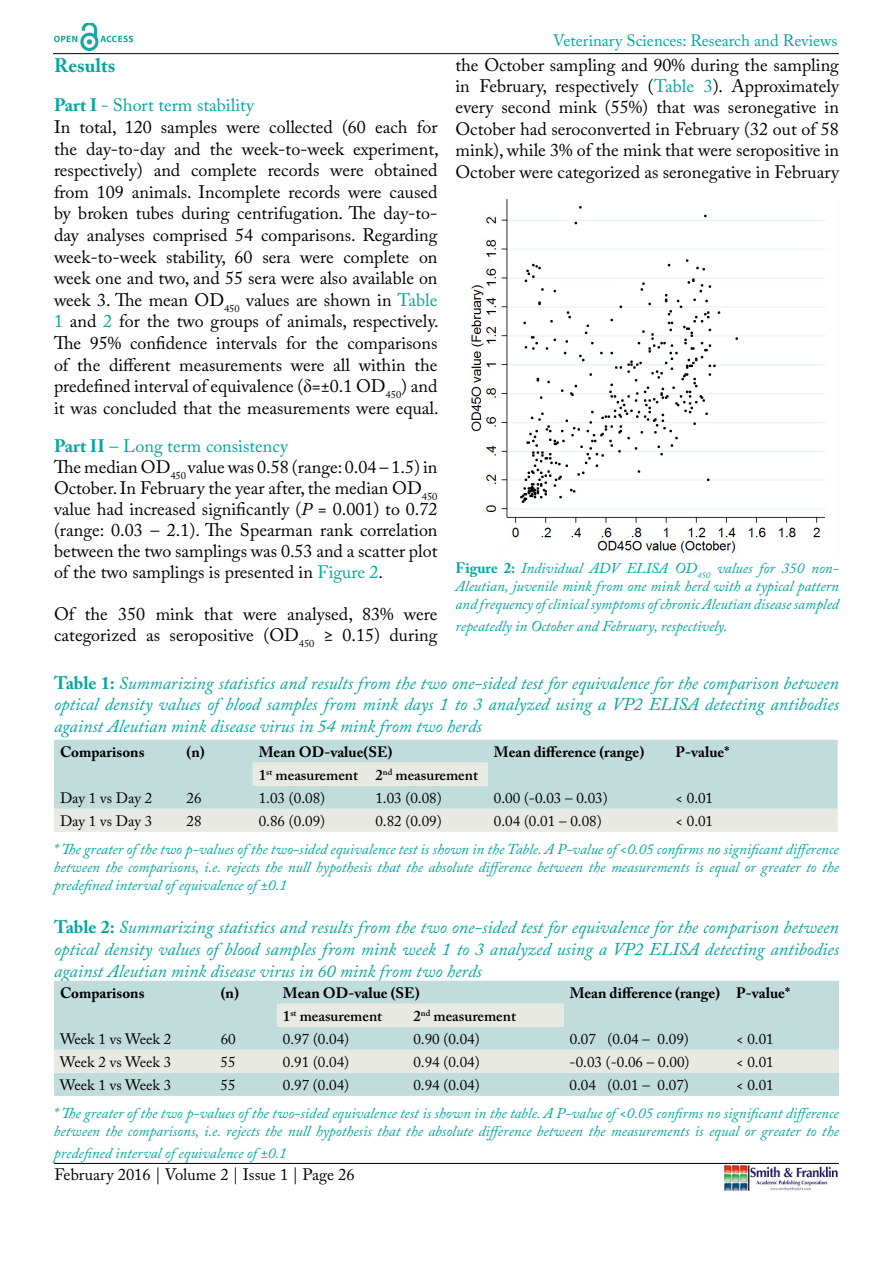
<style>
.page{position:relative;width:893px;height:1263px;background:#fff}
.page>*{position:absolute;margin:0;border:0;box-sizing:border-box;transform-origin:0 0}
.t1{font:700 19.5px "Adobe Caslon Pro";color:#00a79e}
.t2{font:18px/21.6px "Adobe Caslon Pro";color:#000}
.t3{font:italic 18px/21.6px "Adobe Caslon Pro";color:#00a79e;text-align:justify}
.t4{font:16.5px "Adobe Caslon Pro";color:#00a79e}
.t5{font:16.5px "Adobe Caslon Pro";color:#000}
.t6{font:italic 15px/18px "Adobe Caslon Pro";color:#00a79e;text-align:justify}
.t7{font:15px "Adobe Caslon Pro";color:#000}
.t8{font:700 15px "Adobe Caslon Pro";color:#000}
.t9{font:600 15px "Adobe Caslon Pro";color:#000}
.s1{font-weight:700;color:#00a79e}
.s2{color:#00a79e}
.s3{font-family:"Times New Roman"}
.s4{font-style:italic}
.s5{font-weight:700;font-style:normal}
</style>
<div class="page">
<hr style="left:53px;top:53px;width:786px;height:1px;background:#000">
<hr style="left:54px;top:1163px;width:785px;height:1px;background:#000">
<img style="left:724px;top:1166px;width:113px;height:24px">
<img style="left:54px;top:23px;width:79px;height:27px">
<img style="left:469px;top:200px;width:356px;height:354px">
<div style="left:54px;top:740px;width:784px;height:23px;background:#c0dddb"></div>
<svg style="left:54px;top:763px;width:784px;height:69px;background:#d2e2df"></svg>
<div style="left:54px;top:981px;width:785px;height:115px;background:#c0dddb"></div>
<svg style="left:54px;top:1004px;width:785px;height:69px;background:#d2e2df"></svg>
<p class="t4" style="left:553px;top:31px;width:286px">Veterinary Sciences: Research and Reviews</p>
<p class="t1" style="left:54px;top:54px;width:63px">Results</p>
<p class="t2" style="left:54px;top:94px;width:386px"><span class="s1">Part I</span> <span class="s2">- Short term stability<br></span>In total, 120 samples were collected (60 each for the day-to-day and the week-to-week experiment, respectively) and complete records were obtained from 109 animals. Incomplete records were caused by broken tubes during centrifugation. The day-to&shy;day analyses comprised 54 comparisons. Regarding week-to-week stability, 60 sera were complete on week one and two, and 55 sera were also available on week 3. The mean OD<sub>450</sub> values are shown in <span class="s2">Table 1</span> and <span class="s2">2</span> for the two groups of animals, respectively.<br>The 95% confidence intervals for the comparisons of the different measurements were all within the predefined interval of equivalence (<span class="s3">δ</span>=±0.1 OD<sub>450</sub>) and it was concluded that the measurements were equal.</p>
<p class="t2" style="left:54px;top:435px;width:385px;line-height:21px"><span class="s1">Part II</span> <span class="s2">– Long term consistency<br></span>The median OD<sub>450</sub> value was 0.58 (range: 0.04 – 1.5) in October. In February the year after, the median OD<sub>450 </sub>value had increased significantly (<span class="s4">P</span> = 0.001) to 0.72 (range: 0.03 – 2.1). The Spearman rank correlation between the two samplings was 0.53 and a scatter plot of the two samplings is presented in <span class="s2">Figure 2</span>.</p>
<p class="t2" style="left:54px;top:603px;width:385px;line-height:21px">Of the 350 mink that were analysed, 83% were categorized as seropositive (OD<sub>450</sub> ≥ 0.15) during</p>
<p class="t2" style="left:455px;top:54px;width:385px;text-align:justify">the October sampling and 90% during the sampling in February, respectively (<span class="s2">Table 3</span>). Approximately every second mink (55%) that was seronegative in October had seroconverted in February (32 out of 58 mink), while 3% of the mink that were seropositive in October were categorized as seronegative in February</p>
<p class="t6" style="left:455px;top:559px;width:385px"><span class="s5">Figure 2:</span> Individual ADV ELISA OD<sub>450</sub> values for 350 non-Aleutian, juvenile mink from one mink herd with a typical pattern and frequency of clinical symptoms of chronic Aleutian disease sampled</p>
<p class="t6" style="left:455px;top:617px;width:274px">repeatedly in October and February, respectively.</p>
<p class="t3" style="left:54px;top:672px;width:786px"><span class="s5">Table 1:</span> Summarizing statistics and results from the two one-sided test for equivalence for the comparison between optical density values of blood samples from mink days 1 to 3 analyzed using a VP2 ELISA detecting antibodies against Aleutian mink disease virus in 54 mink from two herds</p>
<p class="t8" style="left:60px;top:743px;width:86px">Comparisons</p>
<p class="t8" style="left:186px;top:743px;width:20px">(n)</p>
<p class="t8" style="left:259px;top:743px;width:135px">Mean OD-value(SE)</p>
<p class="t8" style="left:494px;top:743px;width:152px">Mean difference (range)</p>
<p class="t8" style="left:675px;top:743px;width:55px">P-value*</p>
<p class="t9" style="left:259px;top:766px;width:221px">1<sup>st</sup> measurement 2<sup>nd</sup> measurement</p>
<p class="t7" style="left:60px;top:789px;width:94px">Day 1 vs Day 2</p>
<p class="t7" style="left:186px;top:789px;width:16px">26</p>
<p class="t7" style="left:259px;top:789px;width:68px">1.03 (0.08)</p>
<p class="t7" style="left:375px;top:789px;width:68px">1.03 (0.08)</p>
<p class="t7" style="left:494px;top:789px;width:115px">0.00 (-0.03 – 0.03)</p>
<p class="t7" style="left:675px;top:789px;width:39px">&lt; 0.01</p>
<p class="t7" style="left:60px;top:812px;width:94px">Day 1 vs Day 3</p>
<p class="t7" style="left:186px;top:812px;width:16px">28</p>
<p class="t7" style="left:259px;top:812px;width:68px">0.86 (0.09)</p>
<p class="t7" style="left:375px;top:812px;width:68px">0.82 (0.09)</p>
<p class="t7" style="left:494px;top:812px;width:109px">0.04 (0.01 – 0.08)</p>
<p class="t7" style="left:675px;top:812px;width:39px">&lt; 0.01</p>
<p class="t6" style="left:54px;top:840px;width:786px">* The greater of the two p-values of the two-sided equivalence test is shown in the Table. A P-value of &lt;0.05 confirms no significant difference between the comparisons, i.e. rejects the null hypothesis that the absolute difference between the measurements is equal or greater to the predefined interval of equivalence of ±0.1</p>
<p class="t3" style="left:54px;top:916px;width:786px"><span class="s5">Table 2:</span> Summarizing statistics and results from the two one-sided test for equivalence for the comparison between optical density values of blood samples from mink week 1 to 3 analyzed using a VP2 ELISA detecting antibodies against Aleutian mink disease virus in 60 mink from two herds</p>
<p class="t8" style="left:60px;top:984px;width:86px">Comparisons</p>
<p class="t8" style="left:221px;top:984px;width:20px">(n)</p>
<p class="t8" style="left:283px;top:984px;width:138px">Mean OD-value (SE)</p>
<p class="t8" style="left:570px;top:984px;width:222px">Mean difference (range) P-value*</p>
<p class="t9" style="left:283px;top:1007px;width:101px">1<sup>st</sup> measurement</p>
<p class="t9" style="left:413px;top:1007px;width:104px">2<sup>nd</sup> measurement</p>
<p class="t7" style="left:60px;top:1030px;width:113px">Week 1 vs Week 2</p>
<p class="t7" style="left:221px;top:1030px;width:16px">60</p>
<p class="t7" style="left:283px;top:1030px;width:68px">0.97 (0.04)</p>
<p class="t7" style="left:413px;top:1030px;width:68px">0.90 (0.04)</p>
<p class="t7" style="left:570px;top:1030px;width:121px">0.07 (0.04 – 0.09)</p>
<p class="t7" style="left:736px;top:1030px;width:39px">&lt; 0.01</p>
<p class="t7" style="left:60px;top:1053px;width:113px">Week 2 vs Week 3</p>
<p class="t7" style="left:221px;top:1053px;width:16px">55</p>
<p class="t7" style="left:283px;top:1053px;width:68px">0.91 (0.04)</p>
<p class="t7" style="left:413px;top:1053px;width:68px">0.94 (0.04)</p>
<p class="t7" style="left:570px;top:1053px;width:121px">-0.03 (-0.06 – 0.00)</p>
<p class="t7" style="left:736px;top:1053px;width:39px">&lt; 0.01</p>
<p class="t7" style="left:60px;top:1076px;width:113px">Week 1 vs Week 3</p>
<p class="t7" style="left:221px;top:1076px;width:16px">55</p>
<p class="t7" style="left:283px;top:1076px;width:68px">0.97 (0.04)</p>
<p class="t7" style="left:413px;top:1076px;width:68px">0.94 (0.04)</p>
<p class="t7" style="left:570px;top:1076px;width:121px">0.04 (0.01 – 0.07)</p>
<p class="t7" style="left:736px;top:1076px;width:39px">&lt; 0.01</p>
<p class="t6" style="left:54px;top:1104px;width:786px">* The greater of the two p-values of the two-sided equivalence test is shown in the table. A P-value of &lt;0.05 confirms no significant difference between the comparisons, i.e. rejects the null hypothesis that the absolute difference between the measurements is equal or greater to the</p>
<p class="t6" style="left:54px;top:1143px;width:234px">predefined interval of equivalence of ±0.1</p>
<p class="t5" style="left:54px;top:1165px;width:302px">February 2016 | Volume 2 | Issue 1 | Page 26</p>
</div>
